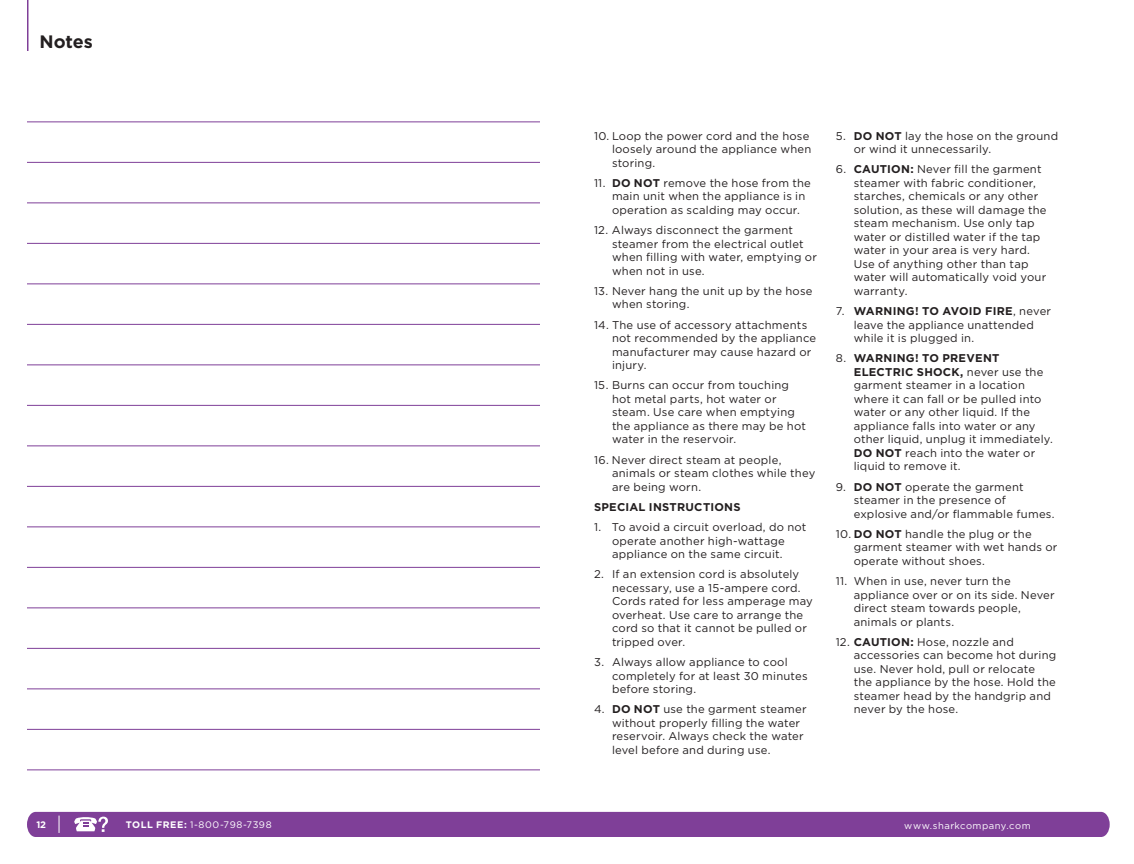
<style>
.page{position:relative;width:1134px;height:864px;background:#fff}
.page>*{position:absolute;margin:0;border:0;box-sizing:border-box;transform-origin:0 0}
.t1{font:700 18px "Gotham";color:#231f20}
.t2{font:11.25px/13.5px "Gotham";letter-spacing:.02em;color:#231f20}
.t3{font:700 11.25px "Gotham";letter-spacing:.025em;color:#231f20}
.t4{font:9.45px "Gotham";letter-spacing:.05em;color:#fff}
.t5{font:700 9.45px "Gotham";color:#fff}
.s1{font-weight:700}
</style>
<div class="page">
<hr style="left:27px;top:0;width:1px;height:51px;background:#7f3f98">
<hr style="left:27px;top:122px;width:513px;height:1px;background:#7f3f98">
<hr style="left:27px;top:162px;width:513px;height:1px;background:#7f3f98">
<hr style="left:27px;top:202px;width:513px;height:1px;background:#7f3f98">
<hr style="left:27px;top:243px;width:513px;height:1px;background:#7f3f98">
<hr style="left:27px;top:284px;width:513px;height:1px;background:#7f3f98">
<hr style="left:27px;top:324px;width:513px;height:1px;background:#7f3f98">
<hr style="left:27px;top:364px;width:513px;height:1px;background:#7f3f98">
<hr style="left:27px;top:405px;width:513px;height:1px;background:#7f3f98">
<hr style="left:27px;top:446px;width:513px;height:1px;background:#7f3f98">
<hr style="left:27px;top:486px;width:513px;height:1px;background:#7f3f98">
<hr style="left:27px;top:526px;width:513px;height:1px;background:#7f3f98">
<hr style="left:27px;top:567px;width:513px;height:1px;background:#7f3f98">
<hr style="left:27px;top:608px;width:513px;height:1px;background:#7f3f98">
<hr style="left:27px;top:648px;width:513px;height:1px;background:#7f3f98">
<hr style="left:27px;top:688px;width:513px;height:1px;background:#7f3f98">
<hr style="left:27px;top:729px;width:513px;height:1px;background:#7f3f98">
<hr style="left:27px;top:770px;width:513px;height:1px;background:#7f3f98">
<div style="left:27px;top:812px;width:1083px;height:25px;background:#7f3f98"></div>
<h1 class="t1" style="left:39px;top:35px;width:55px">Notes</h1>
<p class="t5" style="left:36px;top:821px;width:11px">12</p>
<p class="t4" style="left:126px;top:821px;width:147px"><span class="s1">TOLL FREE:</span> 1-800-798-7398</p>
<p class="t2" style="left:612px;top:130px;width:201px;text-indent:-18px">10. Loop the power cord and the hose loosely around the appliance when storing.</p>
<p class="t2" style="left:612px;top:177px;width:200px;text-indent:-18px">11. <span class="s1">DO NOT</span> remove the hose from the main unit when the appliance is in operation as scalding may occur.</p>
<p class="t2" style="left:612px;top:224px;width:206px;text-indent:-18px">12. Always disconnect the garment steamer from the electrical outlet when filling with water, emptying or when not in use.</p>
<p class="t2" style="left:612px;top:285px;width:202px;text-indent:-18px">13. Never hang the unit up by the hose when storing.</p>
<p class="t2" style="left:612px;top:319px;width:206px;text-indent:-18px">14. The use of accessory attachments not recommended by the appliance manufacturer may cause hazard or injury.</p>
<p class="t2" style="left:612px;top:379px;width:195px;text-indent:-18px">15. Burns can occur from touching hot metal parts, hot water or steam. Use care when emptying the appliance as there may be hot water in the reservoir.</p>
<p class="t2" style="left:612px;top:454px;width:205px;text-indent:-18px">16. Never direct steam at people, animals or steam clothes while they are being worn.</p>
<p class="t3" style="left:594px;top:503px;width:148px">SPECIAL INSTRUCTIONS</p>
<p class="t2" style="left:594px;top:521px;width:214px;text-align:center">1. To avoid a circuit overload, do not operate another high-wattage appliance on the same circuit.</p>
<p class="t2" style="left:612px;top:568px;width:202px;text-indent:-18px">2. If an extension cord is absolutely necessary, use a 15-ampere cord.<br>Cords rated for less amperage may overheat. Use care to arrange the cord so that it cannot be pulled or tripped over.</p>
<p class="t2" style="left:612px;top:656px;width:197px;text-indent:-18px">3. Always allow appliance to cool completely for at least 30 minutes before storing.</p>
<p class="t2" style="left:612px;top:703px;width:196px;text-indent:-18px">4. <span class="s1">DO NOT</span> use the garment steamer without properly filling the water reservoir. Always check the water level before and during use.</p>
<p class="t2" style="left:854px;top:130px;width:206px;text-indent:-18px">5. <span class="s1">DO NOT</span> lay the hose on the ground or wind it unnecessarily.</p>
<p class="t2" style="left:854px;top:163px;width:194px;text-indent:-18px">6. <span class="s1">CAUTION:</span> Never fill the garment steamer with fabric conditioner, starches, chemicals or any other solution, as these will damage the steam mechanism. Use only tap water or distilled water if the tap water in your area is very hard.<br>Use of anything other than tap water will automatically void your warranty.</p>
<p class="t2" style="left:854px;top:305px;width:199px;text-indent:-18px">7. <span class="s1">WARNING! TO AVOID FIRE</span>, never leave the appliance unattended while it is plugged in.</p>
<p class="t2" style="left:854px;top:352px;width:201px;text-indent:-18px">8. <span class="s1">WARNING! TO PREVENT<br>ELECTRIC SHOCK,</span> never use the garment steamer in a location where it can fall or be pulled into water or any other liquid. If the appliance falls into water or any other liquid, unplug it immediately.<br><span class="s1">DO NOT</span> reach into the water or liquid to remove it.</p>
<p class="t2" style="left:854px;top:481px;width:202px;text-indent:-18px">9. <span class="s1">DO NOT</span> operate the garment steamer in the presence of explosive and/or flammable fumes.</p>
<p class="t2" style="left:854px;top:528px;width:205px;text-indent:-18px">10. <span class="s1">DO NOT</span> handle the plug or the garment steamer with wet hands or operate without shoes.</p>
<p class="t2" style="left:854px;top:575px;width:202px;text-indent:-18px">11. When in use, never turn the appliance over or on its side. Never direct steam towards people, animals or plants.</p>
<p class="t2" style="left:854px;top:636px;width:204px;text-indent:-18px">12. <span class="s1">CAUTION:</span> Hose, nozzle and accessories can become hot during use. Never hold, pull or relocate the appliance by the hose. Hold the steamer head by the handgrip and never by the hose.</p>
<p class="t4" style="left:904px;top:822px;width:128px">www.sharkcompany.com</p>
</div>
